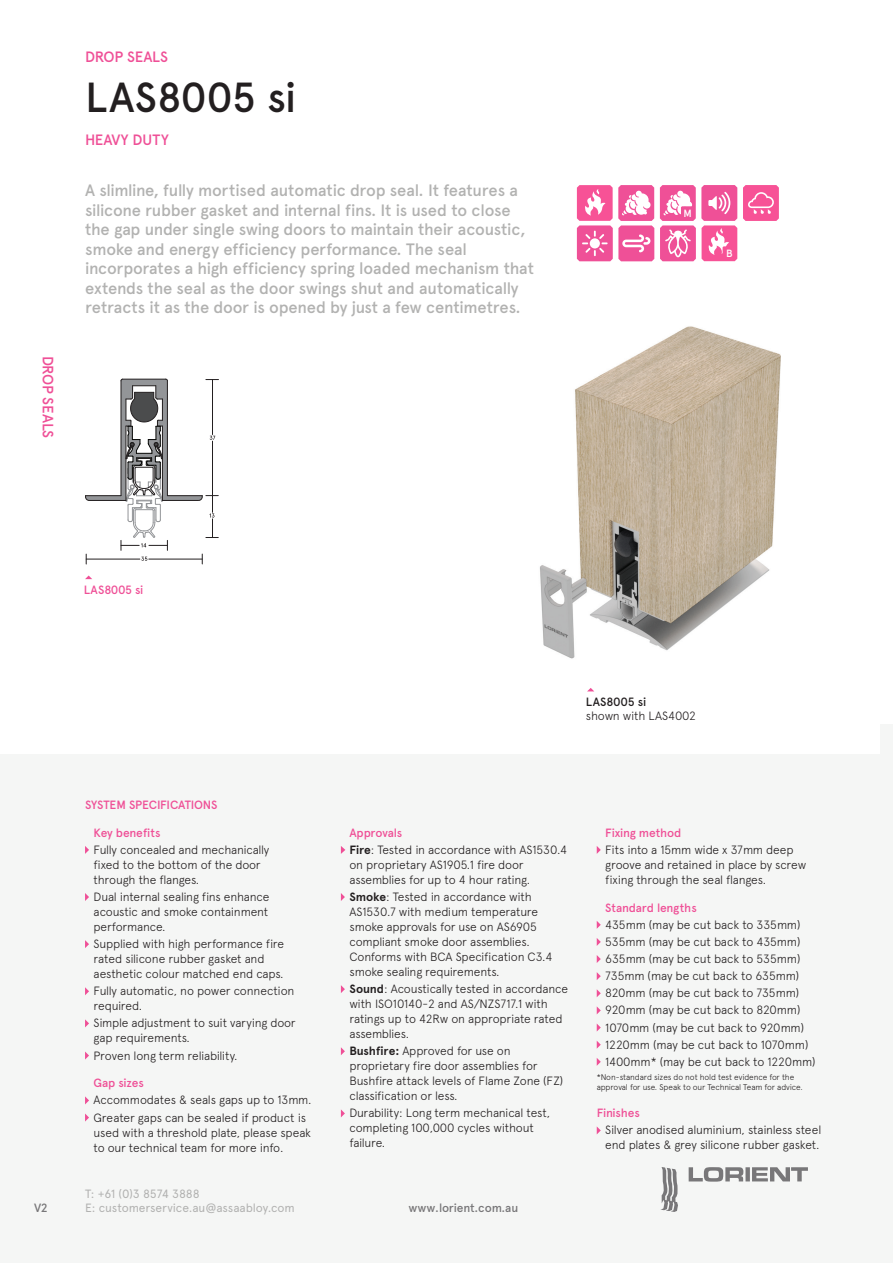
<style>
.page{position:relative;width:893px;height:1263px;background:#fff}
.page>*{position:absolute;margin:0;border:0;box-sizing:border-box;transform-origin:0 0}
.Heading__LRG_product{font:500 42px "Apercu Pro";letter-spacing:-.02em;color:#231f20}
.Product_description{font:500 16.5px/19.5px "Apercu Pro";letter-spacing:-.015em;color:#b2b2b1}
.Duty_level{font:500 15px "Apercu Pro";letter-spacing:-.01em;color:#ef5097}
.Heading__Product_des{font:500 15px "Apercu Pro";letter-spacing:-.015em;color:#ef5097}
.Spec_copy_bullet_cop{font:300 12px/15px "Apercu Pro";letter-spacing:-.01em;color:#231f20}
.Spec_sub_heading{font:300 12px/15px "Apercu Pro";letter-spacing:-.015em;color:#231f20}
.Spec_copy_Last_bulle{font:300 12px/15px "Apercu Pro";letter-spacing:-.015em;color:#231f20}
.Spec_sub_heading-2{font:500 12px "Apercu Pro";letter-spacing:-.015em;color:#ef5097}
.t1{font:12px "Apercu Pro";letter-spacing:-.01em;color:#b2b2b1}
.Lorient_Body{font:300 12px/13.5px "Apercu Pro";letter-spacing:-.015em;color:#231f20}
.System_spec_title{font:500 12px "Apercu Pro";letter-spacing:-.015em;color:#ef5097}
.t2{font:500 12px "Apercu Pro";letter-spacing:-.015em;color:#787779}
.Lorient_Body-2{font:500 12px "Apercu Pro";letter-spacing:-.02em;color:#ef5097}
.Spec_copy_bullet_cop-2{font:500 12px "Apercu Pro";letter-spacing:-.02em;color:#ef5097}
.Product_description-2{font:500 10.5px "Apercu Pro";color:#fff}
.Spec_copy_Last_bulle-2{font:300 8.25px/9.8px "Apercu Pro";letter-spacing:-.015em;color:#231f20}
.s1{font-weight:500}
.s2{font-weight:700}
</style>
<div class="page">
<div style="left:0;top:754px;width:893px;height:509px;background:#f5f6f5"></div>
<div style="left:880px;top:724px;width:13px;height:539px;background:#f5f6f5"></div>
<svg style="left:85px;top:846px;width:4px;height:8px"></svg>
<svg style="left:85px;top:893px;width:4px;height:8px"></svg>
<svg style="left:85px;top:940px;width:4px;height:8px"></svg>
<svg style="left:85px;top:987px;width:4px;height:8px"></svg>
<svg style="left:85px;top:1019px;width:4px;height:8px"></svg>
<svg style="left:85px;top:1051px;width:4px;height:8px"></svg>
<svg style="left:85px;top:1096px;width:4px;height:8px"></svg>
<svg style="left:85px;top:1113px;width:4px;height:8px"></svg>
<svg style="left:341px;top:846px;width:4px;height:8px"></svg>
<svg style="left:341px;top:893px;width:4px;height:8px"></svg>
<svg style="left:341px;top:985px;width:4px;height:8px"></svg>
<svg style="left:341px;top:1047px;width:4px;height:8px"></svg>
<svg style="left:341px;top:1109px;width:4px;height:8px"></svg>
<svg style="left:597px;top:846px;width:4px;height:8px"></svg>
<svg style="left:597px;top:921px;width:4px;height:8px"></svg>
<svg style="left:597px;top:938px;width:4px;height:8px"></svg>
<svg style="left:597px;top:955px;width:4px;height:8px"></svg>
<svg style="left:597px;top:972px;width:4px;height:8px"></svg>
<svg style="left:597px;top:989px;width:4px;height:8px"></svg>
<svg style="left:597px;top:1006px;width:4px;height:8px"></svg>
<svg style="left:597px;top:1024px;width:4px;height:7px"></svg>
<svg style="left:597px;top:1041px;width:4px;height:8px"></svg>
<svg style="left:597px;top:1058px;width:4px;height:8px"></svg>
<svg style="left:597px;top:1127px;width:4px;height:7px"></svg>
<img style="left:540px;top:326px;width:241px;height:333px">
<svg style="left:85px;top:379px;width:133px;height:185px"></svg>
<svg style="left:85px;top:575px;width:7px;height:4px"></svg>
<svg style="left:587px;top:688px;width:7px;height:3px"></svg>
<svg style="left:577px;top:185px;width:77px;height:76px"></svg>
<svg style="left:743px;top:185px;width:36px;height:36px"></svg>
<svg style="left:660px;top:185px;width:77px;height:76px"></svg>
<svg style="left:660px;top:1167px;width:18px;height:45px"></svg>
<svg style="left:689px;top:1167px;width:119px;height:14px"></svg>
<p class="Duty_level" style="left:60px;top:355px;width:84px;rotate:90deg">DROP SEALS</p>
<p class="Heading__Product_des" style="left:85px;top:45px;width:84px">DROP SEALS</p>
<p class="Heading__LRG_product" style="left:85px;top:66px;width:213px">LAS8005 si</p>
<p class="Duty_level" style="left:85px;top:128px;width:85px">HEAVY DUTY</p>
<p class="Product_description" style="left:85px;top:179px;width:450px">A slimline, fully mortised automatic drop seal. It features a silicone rubber gasket and internal fins. It is used to close the gap under single swing doors to maintain their acoustic, smoke and energy efficiency performance. The seal incorporates a high efficiency spring loaded mechanism that extends the seal as the door swings shut and automatically retracts it as the door is opened by just a few centimetres.</p>
<p class="Product_description-2" style="left:683px;top:205px;width:10px">M</p>
<p class="Product_description-2" style="left:726px;top:245px;width:8px">B</p>
<p class="Lorient_Body-2" style="left:84px;top:580px;width:61px">LAS8005 si</p>
<p class="Lorient_Body" style="left:586px;top:694px;width:112px"><span class="s1">LAS8005 si<br></span>shown with LAS4002</p>
<p class="System_spec_title" style="left:85px;top:796px;width:134px">SYSTEM SPECIFICATIONS</p>
<p class="Spec_sub_heading-2" style="left:94px;top:823px;width:68px">Key benefits</p>
<p class="Spec_copy_bullet_cop" style="left:94px;top:841px;width:177px">Fully concealed and mechanically fixed to the bottom of the door through the flanges.</p>
<p class="Spec_copy_bullet_cop" style="left:94px;top:888px;width:177px;text-align:justify">Dual internal sealing fins enhance acoustic and smoke containment performance.</p>
<p class="Spec_copy_bullet_cop" style="left:94px;top:935px;width:192px">Supplied with high performance fire rated silicone rubber gasket and aesthetic colour matched end caps.</p>
<p class="Spec_copy_bullet_cop" style="left:94px;top:982px;width:202px">Fully automatic, no power connection required.</p>
<p class="Spec_copy_bullet_cop" style="left:94px;top:1015px;width:204px">Simple adjustment to suit varying door gap requirements.</p>
<p class="Spec_copy_Last_bulle" style="left:94px;top:1047px;width:146px">Proven long term reliability.</p>
<p class="Spec_sub_heading-2" style="left:94px;top:1074px;width:52px">Gap sizes</p>
<p class="Spec_sub_heading" style="left:94px;top:1092px;width:219px">Accommodates &amp; seals gaps up to 13mm.</p>
<p class="Spec_sub_heading" style="left:94px;top:1109px;width:219px">Greater gaps can be sealed if product is used with a threshold plate, please speak to our technical team for more info.</p>
<p class="t1" style="left:85px;top:1184px;width:116px">T: +61 (0)3 8574 3888</p>
<p class="Spec_sub_heading-2" style="left:349px;top:823px;width:54px">Approvals</p>
<p class="Spec_copy_bullet_cop" style="left:349px;top:841px;width:219px"><span class="s2">Fire</span>: Tested in accordance with AS1530.4 on proprietary AS1905.1 fire door assemblies for up to 4 hour rating.</p>
<p class="Spec_copy_bullet_cop" style="left:349px;top:888px;width:204px"><span class="s2">Smoke</span>: Tested in accordance with AS1530.7 with medium temperature smoke approvals for use on AS6905 compliant smoke door assemblies.<br>Conforms with BCA Specification C3.4 smoke sealing requirements.</p>
<p class="Spec_copy_bullet_cop" style="left:349px;top:980px;width:220px"><span class="s2">Sound</span>: Acoustically tested in accordance with ISO10140-2 and AS/NZS717.1 with ratings up to 42Rw on appropriate rated assemblies.</p>
<p class="Spec_copy_bullet_cop" style="left:349px;top:1042px;width:215px"><span class="s2">Bushfire:</span> Approved for use on proprietary fire door assemblies for Bushfire attack levels of Flame Zone (FZ) classification or less.</p>
<p class="Spec_copy_Last_bulle" style="left:349px;top:1105px;width:202px">Durability: Long term mechanical test, completing 100,000 cycles without failure.</p>
<p class="t2" style="left:34px;top:1199px;width:15px">V2</p>
<p class="t1" style="left:85px;top:1199px;width:211px">E: customerservice.au@assaabloy.com</p>
<p class="t2" style="left:408px;top:1199px;width:111px">www.lorient.com.au</p>
<p class="Spec_sub_heading-2" style="left:605px;top:823px;width:78px">Fixing method</p>
<p class="Spec_sub_heading" style="left:605px;top:841px;width:203px">Fits into a 15mm wide x 37mm deep groove and retained in place by screw fixing through the seal flanges.</p>
<p class="Spec_sub_heading-2" style="left:605px;top:898px;width:93px">Standard lengths</p>
<p class="Spec_copy_bullet_cop" style="left:605px;top:916px;width:197px">435mm (may be cut back to 335mm)</p>
<p class="Spec_copy_bullet_cop" style="left:605px;top:933px;width:197px">535mm (may be cut back to 435mm)</p>
<p class="Spec_copy_bullet_cop" style="left:605px;top:950px;width:197px">635mm (may be cut back to 535mm)</p>
<p class="Spec_copy_bullet_cop" style="left:605px;top:967px;width:196px">735mm (may be cut back to 635mm)</p>
<p class="Spec_copy_bullet_cop" style="left:605px;top:984px;width:196px">820mm (may be cut back to 735mm)</p>
<p class="Spec_copy_bullet_cop" style="left:605px;top:1002px;width:197px">920mm (may be cut back to 820mm)</p>
<p class="Spec_copy_bullet_cop" style="left:605px;top:1019px;width:200px">1070mm (may be cut back to 920mm)</p>
<p class="Spec_copy_bullet_cop" style="left:605px;top:1036px;width:205px">1220mm (may be cut back to 1070mm)</p>
<p class="Spec_copy_Last_bulle" style="left:605px;top:1053px;width:212px">1400mm* (may be cut back to 1220mm)</p>
<p class="Spec_copy_Last_bulle-2" style="left:597px;top:1071px;width:207px">*Non-standard sizes do not hold test evidence for the approval for use. Speak to our Technical Team for advice.</p>
<p class="Spec_copy_bullet_cop-2" style="left:597px;top:1104px;width:45px">Finishes</p>
<p class="Spec_copy_bullet_cop" style="left:605px;top:1122px;width:217px">Silver anodised aluminium, stainless steel end plates &amp; grey silicone rubber gasket.</p>
</div>
